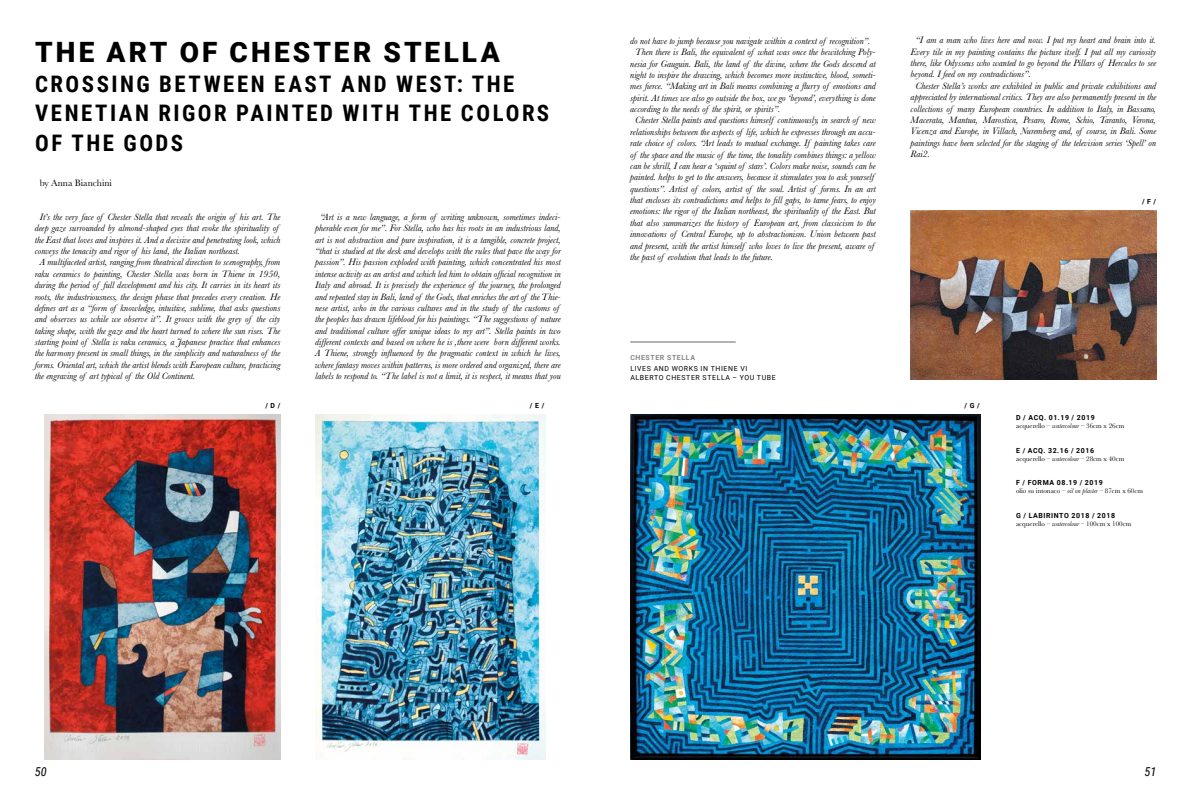
<style>
.page{position:relative;width:1191px;height:794px;background:#fff}
.page>*{position:absolute;margin:0;border:0;box-sizing:border-box;transform-origin:0 0}
.t1{font:900 28px "Roboto";letter-spacing:.11em;color:#000}
.t2{font:700 22.75px/29.8px "Roboto Condensed";letter-spacing:.11em;color:#000}
.t3{font:italic 12.25px "Roboto Condensed";color:#000}
.t4{font:italic 9.62px/11.4px "Baskerville";color:#000;text-align:center}
.t5{font:9.62px "Baskerville";color:#000}
.t6{font:7px "Baskerville";color:#000}
.t7{font:700 7px "Roboto";letter-spacing:.085em;color:#000}
.t8{font:7px/8.8px "Roboto";letter-spacing:.085em;color:#000}
.t9{font:700 7px "Roboto";letter-spacing:.085em;color:#878787}
.s1{font-style:italic}
</style>
<div class="page">
<img style="left:45px;top:414px;width:235px;height:345px">
<img style="left:315px;top:414px;width:230px;height:345px">
<img style="left:910px;top:211px;width:246px;height:169px">
<img style="left:630px;top:414px;width:350px;height:345px">
<hr style="left:630px;top:342px;width:105px;height:1px;background:#000">
<h1 class="t1" style="left:35px;top:36px;width:466px">THE ART OF CHESTER STELLA</h1>
<h2 class="t2" style="left:35px;top:69px;width:515px">CROSSING BETWEEN EAST AND WEST: THE<br>VENETIAN RIGOR PAINTED WITH THE COLORS<br>OF THE GODS</h2>
<p class="t5" style="left:40px;top:177px;width:74px">by Anna Bianchini</p>
<p class="t4" style="left:40px;top:211px;width:242px">It’s the very face of Chester Stella that reveals the origin of his art. The</p>
<p class="t4" style="left:35px;top:222px;width:245px">deep gaze surrounded by almond-shaped eyes that evoke the spirituality of</p>
<p class="t4" style="left:35px;top:234px;width:247px">the East that loves and inspires it. And a decisive and penetrating look, which</p>
<p class="t4" style="left:35px;top:245px;width:207px">conveys the tenacity and rigor of his land, the Italian northeast.</p>
<p class="t4" style="left:40px;top:257px;width:242px">A multifaceted artist, ranging from theatrical direction to scenography, from</p>
<p class="t4" style="left:35px;top:268px;width:247px">raku ceramics to painting, Chester Stella was born in Thiene in 1950,</p>
<p class="t4" style="left:35px;top:279px;width:247px">during the period of full development and his city. It carries in its heart its</p>
<p class="t4" style="left:35px;top:291px;width:247px">roots, the industriousness, the design phase that precedes every creation. He</p>
<p class="t4" style="left:35px;top:302px;width:247px">defines art as a “form of knowledge, intuitive, sublime, that asks questions</p>
<p class="t4" style="left:35px;top:313px;width:247px">and observes us while we observe it”. It grows with the grey of the city</p>
<p class="t4" style="left:35px;top:325px;width:247px">taking shape, with the gaze and the heart turned to where the sun rises. The</p>
<p class="t4" style="left:35px;top:336px;width:247px">starting point of Stella is raku ceramics, a Japanese practice that enhances</p>
<p class="t4" style="left:35px;top:348px;width:247px">the harmony present in small things, in the simplicity and naturalness of the</p>
<p class="t4" style="left:35px;top:359px;width:247px">forms. Oriental art, which the artist blends with European culture, practicing</p>
<p class="t4" style="left:35px;top:370px;width:162px">the engraving of art typical of the Old Continent.</p>
<p class="t4" style="left:315px;top:211px;width:247px">“Art is a new language, a form of writing unknown, sometimes indeci&shy;pherable even for me”. For Stella, who has his roots in an industrious land, art is not abstraction and pure inspiration, it is a tangible, concrete project, “that is studied at the desk and develops with the rules that pave the way for passion”. His passion exploded with painting, which concentrated his most intense activity as an artist and which led him to obtain official recognition in Italy and abroad. It is precisely the experience of the journey, the prolonged and repeated stay in Bali, land of the Gods, that enriches the art of the Thie&shy;nese artist, who in the various cultures and in the study of the customs of the peoples has drawn lifeblood for his paintings. “The suggestions of nature and traditional culture offer unique ideas to my art”. Stella paints in two different contexts and based on where he is ,there were born different works.<br>A Thiene, strongly influenced by the pragmatic context in which he lives, where fantasy moves within patterns, is more ordered and organized, there are labels to respond to. “The label is not a limit, it is respect, it means that you</p>
<p class="t7" style="left:265px;top:401px;width:16px">/ D /</p>
<p class="t7" style="left:530px;top:401px;width:16px">/ E /</p>
<p class="t4" style="left:630px;top:35px;width:242px">do not have to jump because you navigate within a context of recognition”.</p>
<p class="t4" style="left:635px;top:46px;width:242px">Then there is Bali, the equivalent of what was once the bewitching Poly-</p>
<p class="t4" style="left:630px;top:58px;width:247px">nesia for Gauguin. Bali, the land of the divine, where the Gods descend at</p>
<p class="t4" style="left:630px;top:69px;width:247px">night to inspire the drawing, which becomes more instinctive, blood, someti-</p>
<p class="t4" style="left:630px;top:81px;width:247px">mes fierce. “Making art in Bali means combining a flurry of emotions and</p>
<p class="t4" style="left:630px;top:92px;width:247px">spirit. At times we also go outside the box, we go ‘beyond’, everything is done</p>
<p class="t4" style="left:630px;top:103px;width:152px">according to the needs of the spirit, or spirits”.</p>
<p class="t4" style="left:635px;top:115px;width:242px">Chester Stella paints and questions himself continuously, in search of new</p>
<p class="t4" style="left:630px;top:126px;width:247px">relationships between the aspects of life, which he expresses through an accu-</p>
<p class="t4" style="left:630px;top:137px;width:247px">rate choice of colors. “Art leads to mutual exchange. If painting takes care</p>
<p class="t4" style="left:630px;top:149px;width:247px">of the space and the music of the time, the tonality combines things: a yellow</p>
<p class="t4" style="left:630px;top:160px;width:247px">can be shrill, I can hear a ‘squint of stars’. Colors make noise, sounds can be</p>
<p class="t4" style="left:630px;top:172px;width:245px">painted. helps to get to the answers, because it stimulates you to ask yourself</p>
<p class="t4" style="left:630px;top:183px;width:247px">questions”. Artist of colors, artist of the soul. Artist of forms. In an art</p>
<p class="t4" style="left:630px;top:194px;width:247px">that encloses its contradictions and helps to fill gaps, to tame fears, to enjoy</p>
<p class="t4" style="left:630px;top:206px;width:247px">emotions: the rigor of the Italian northeast, the spirituality of the East. But</p>
<p class="t4" style="left:630px;top:217px;width:247px">that also summarizes the history of European art, from classicism to the</p>
<p class="t4" style="left:630px;top:228px;width:247px">innovations of Central Europe, up to abstractionism. Union between past</p>
<p class="t4" style="left:630px;top:240px;width:245px">and present, with the artist himself who loves to live the present, aware of</p>
<p class="t4" style="left:630px;top:251px;width:144px">the past of evolution that leads to the future.</p>
<p class="t4" style="left:915px;top:35px;width:242px">“I am a man who lives here and now. I put my heart and brain into it.</p>
<p class="t4" style="left:910px;top:46px;width:247px">Every tile in my painting contains the picture itself. I put all my curiosity</p>
<p class="t4" style="left:910px;top:57px;width:247px">there, like Odysseus who wanted to go beyond the Pillars of Hercules to see</p>
<p class="t4" style="left:910px;top:69px;width:122px">beyond. I feed on my contradictions”.</p>
<p class="t4" style="left:915px;top:80px;width:242px">Chester Stella’s works are exhibited in public and private exhibitions and</p>
<p class="t4" style="left:910px;top:91px;width:247px">appreciated by international critics. They are also permanently present in the</p>
<p class="t4" style="left:910px;top:103px;width:247px">collections of many European countries. In addition to Italy, in Bassano,</p>
<p class="t4" style="left:910px;top:114px;width:247px">Macerata, Mantua, Marostica, Pesaro, Rome, Schio, Taranto, Verona,</p>
<p class="t4" style="left:910px;top:126px;width:247px">Vicenza and Europe, in Villach, Nuremberg and, of course, in Bali. Some</p>
<p class="t4" style="left:910px;top:137px;width:247px">paintings have been selected for the staging of the television series ‘Spell’ on</p>
<p class="t4" style="left:910px;top:148px;width:21px">Rai2.</p>
<p class="t7" style="left:1142px;top:198px;width:16px">/ F /</p>
<p class="t9" style="left:630px;top:353px;width:66px">CHESTER STELLA</p>
<p class="t8" style="left:630px;top:364px;width:147px">LIVES AND WORKS IN THIENE VI<br>ALBERTO CHESTER STELLA – YOU TUBE</p>
<p class="t7" style="left:964px;top:401px;width:17px">/ G /</p>
<p class="t7" style="left:1016px;top:413px;width:80px">D / ACQ. 01.19 / 2019</p>
<p class="t6" style="left:1016px;top:421px;width:110px">acquerello – <span class="s1">watercolour</span> – 36cm x 26cm</p>
<p class="t7" style="left:1016px;top:446px;width:79px">E / ACQ. 32.16 / 2016</p>
<p class="t6" style="left:1016px;top:454px;width:110px">acquerello – <span class="s1">watercolour</span> – 28cm x 40cm</p>
<p class="t7" style="left:1016px;top:479px;width:88px">F / FORMA 08.19 / 2019</p>
<p class="t6" style="left:1016px;top:487px;width:128px">olio su intonaco – <span class="s1">oil on plaster</span> – 87cm x 60cm</p>
<p class="t7" style="left:1016px;top:511px;width:100px">G / LABIRINTO 2018 / 2018</p>
<p class="t6" style="left:1016px;top:520px;width:117px">acquerello – <span class="s1">watercolour</span> – 100cm x 100cm</p>
<p class="t3" style="left:35px;top:764px;width:13px">50</p>
<p class="t3" style="left:1144px;top:764px;width:13px">51</p>
</div>
